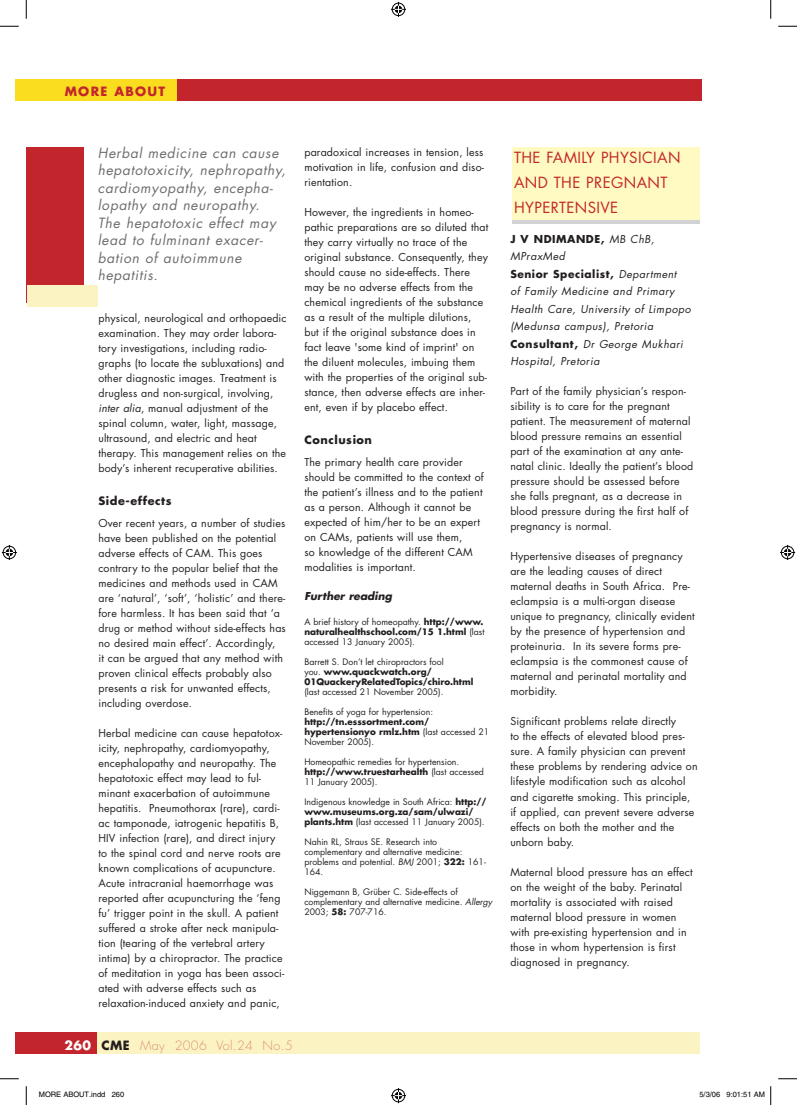
<style>
.page{position:relative;width:797px;height:1105px;background:#fff}
.page>*{position:absolute;margin:0;border:0;box-sizing:border-box;transform-origin:0 0}
.t1{font:15px "Futura";color:#c2262c}
.t2{font:italic 13.75px/17.5px "Futura";letter-spacing:.05em;color:#6c6d70}
.t3{font:300 12.5px "Futura";letter-spacing:.03em;color:#db9079}
.t4{font:700 12.5px "Futura";letter-spacing:.1em;color:#c2262c}
.t5{font:700 11.25px "Futura";letter-spacing:.05em;color:#231f20}
.t6{font:10.62px/15px "Futura";letter-spacing:.015em;color:#231f20}
.t7{font:italic 10.62px/17.5px "Futura";letter-spacing:.05em;color:#231f20}
.t8{font:italic 700 10.62px "Futura";color:#231f20}
.t9{font:8.75px/10px "Futura";color:#231f20}
.t10{font:700 8.75px/10px "Futura";color:#231f20}
.t11{font:7.5px "Helvetica";color:#000}
.s1{font-style:italic}
.s2{font-weight:700}
.s3{font-weight:400}
.s4{font-weight:700;font-style:normal}
.s5{font-weight:700;color:#fff}
.s6{font-weight:700;color:#231f20}
</style>
<div class="page">
<div style="left:16px;top:79px;width:685px;height:22px;background:#c2262c"></div>
<div style="left:16px;top:79px;width:161px;height:22px;background:#fadd1f"></div>
<div style="left:512px;top:160px;width:187px;height:64px;background:linear-gradient(to right,#d1d2d4,#d1d2d4)"></div>
<div style="left:512px;top:147px;width:187px;height:72px;background:#fffac1"></div>
<div style="left:26px;top:147px;width:58px;height:155px;background:#c2262c"></div>
<div style="left:27px;top:286px;width:71px;height:21px;background:#fcf3c2"></div>
<div style="left:24px;top:1033px;width:675px;height:21px;background:#fcf3c2"></div>
<div style="left:16px;top:1033px;width:81px;height:21px;background:#c2262c"></div>
<svg style="left:0;top:25px;width:19px;height:2px"></svg>
<svg style="left:778px;top:25px;width:19px;height:2px"></svg>
<svg style="left:0;top:1078px;width:19px;height:1px"></svg>
<svg style="left:778px;top:1078px;width:19px;height:1px"></svg>
<svg style="left:25px;top:0;width:2px;height:19px"></svg>
<svg style="left:25px;top:1086px;width:2px;height:19px"></svg>
<svg style="left:770px;top:0;width:1px;height:19px"></svg>
<svg style="left:391px;top:2px;width:15px;height:15px"></svg>
<svg style="left:391px;top:1088px;width:15px;height:15px"></svg>
<svg style="left:2px;top:545px;width:15px;height:15px"></svg>
<svg style="left:780px;top:545px;width:15px;height:15px"></svg>
<svg style="left:770px;top:1086px;width:1px;height:19px"></svg>
<p class="t4" style="left:65px;top:83px;width:102px">MORE ABOUT</p>
<p class="t2" style="left:98px;top:144px;width:189px">Herbal medicine can cause hepatotoxicity, nephropathy, cardiomyopathy, encepha&shy;lopathy and neuropathy.<br>The hepatotoxic effect may lead to fulminant exacer&shy;bation of autoimmune hepatitis.</p>
<p class="t6" style="left:98px;top:311px;width:190px">physical, neurological and orthopaedic examination. They may order labora&shy;tory investigations, including radio&shy;graphs (to locate the subluxations) and other diagnostic images. Treatment is drugless and non-surgical, involving, <span class="s1">inter alia</span>, manual adjustment of the spinal column, water, light, massage, ultrasound, and electric and heat therapy. This management relies on the body’s inherent recuperative abilities.</p>
<p class="t5" style="left:98px;top:493px;width:75px">Side-effects</p>
<p class="t6" style="left:98px;top:516px;width:189px">Over recent years, a number of studies have been published on the potential adverse effects of CAM. This goes contrary to the popular belief that the medicines and methods used in CAM are ‘natural’, ‘soft’, ‘holistic’ and there&shy;fore harmless. It has been said that ‘a drug or method without side-effects has no desired main effect’. Accordingly,<br>it can be argued that any method with proven clinical effects probably also presents a risk for unwanted effects, including overdose.</p>
<p class="t6" style="left:98px;top:726px;width:187px">Herbal medicine can cause hepatotox&shy;icity, nephropathy, cardiomyopathy, encephalopathy and neuropathy. The hepatotoxic effect may lead to ful&shy;minant exacerbation of autoimmune hepatitis. Pneumothorax (rare), cardi&shy;ac tamponade, iatrogenic hepatitis B, HIV infection (rare), and direct injury to the spinal cord and nerve roots are known complications of acupuncture.<br>Acute intracranial haemorrhage was reported after acupuncturing the ‘feng fu’ trigger point in the skull. A patient suffered a stroke after neck manipula&shy;tion (tearing of the vertebral artery intima) by a chiropractor. The practice of meditation in yoga has been associ&shy;ated with adverse effects such as relaxation-induced anxiety and panic,</p>
<p class="t6" style="left:304px;top:145px;width:181px;text-align:justify">paradoxical increases in tension, less motivation in life, confusion and diso&shy;rientation.</p>
<p class="t6" style="left:304px;top:205px;width:185px">However, the ingredients in homeo&shy;pathic preparations are so diluted that they carry virtually no trace of the original substance. Consequently, they should cause no side-effects. There may be no adverse effects from the chemical ingredients of the substance as a result of the multiple dilutions, but if the original substance does in fact leave 'some kind of imprint' on the diluent molecules, imbuing them with the properties of the original sub&shy;stance, then adverse effects are inher&shy;ent, even if by placebo effect.</p>
<p class="t5" style="left:304px;top:432px;width:69px">Conclusion</p>
<p class="t6" style="left:304px;top:455px;width:181px">The primary health care provider should be committed to the context of the patient’s illness and to the patient as a person. Although it cannot be expected of him/her to be an expert on CAMs, patients will use them,<br>so knowledge of the different CAM modalities is important.</p>
<p class="t8" style="left:304px;top:588px;width:89px">Further reading</p>
<p class="t9" style="left:304px;top:617px;width:182px">A brief history of homeopathy. <span class="s2">http://www. naturalhealthschool.com/15 1.html</span> (last accessed 13 January 2005).</p>
<p class="t10" style="left:304px;top:656px;width:170px"><span class="s3">Barrett S. Don’t let chiropractors fool<br>you.</span> www.quackwatch.org/<br>01QuackeryRelatedTopics/chiro.html</p>
<p class="t9" style="left:304px;top:687px;width:141px">(last accessed 21 November 2005).</p>
<p class="t9" style="left:304px;top:707px;width:130px">Benefits of yoga for hypertension:</p>
<p class="t10" style="left:304px;top:716px;width:186px">http://tn.esssortment.com/ hypertensionyo rmlz.htm <span class="s3">(last accessed 21<br>November 2005).</span></p>
<p class="t9" style="left:304px;top:757px;width:181px">Homeopathic remedies for hypertension. <span class="s2">http://www.truestarhealth</span> (last accessed<br>11 January 2005).</p>
<p class="t9" style="left:304px;top:797px;width:184px">Indigenous knowledge in South Africa: <span class="s2">http:// www.museums.org.za/sam/ulwazi/ plants.htm</span> (last accessed 11 January 2005).</p>
<p class="t9" style="left:304px;top:837px;width:183px">Nahin RL, Straus SE. Research into complementary and alternative medicine: problems and potential. <span class="s1">BMJ</span> 2001; <span class="s2">322:</span> 161-<br>164.</p>
<p class="t9" style="left:304px;top:887px;width:189px">Niggemann B, Grüber C. Side-effects of complementary and alternative medicine. <span class="s1">Allergy<br></span>2003; <span class="s2">58:</span> 707-716.</p>
<h1 class="t1" style="left:514px;top:148px;width:42px">The family</h1>
<h1 class="t1" style="left:601px;top:148px;width:10px">physician</h1>
<h1 class="t1" style="left:514px;top:173px;width:13px">and</h1>
<h1 class="t1" style="left:554px;top:173px;width:10px">the</h1>
<h1 class="t1" style="left:586px;top:173px;width:11px">pregnant</h1>
<h1 class="t1" style="left:514px;top:198px;width:10px">hypertensive</h1>
<p class="t7" style="left:510px;top:230px;width:182px"><span class="s4">J V Ndimande,</span> MB ChB,<br>MPraxMed<br><span class="s4">Senior Specialist,</span> Department<br>of Family Medicine and Primary<br>Health Care, University of Limpopo (Medunsa campus), Pretoria<br><span class="s4">Consultant,</span> Dr George Mukhari<br>Hospital, Pretoria</p>
<p class="t6" style="left:510px;top:384px;width:184px">Part of the family physician’s respon&shy;sibility is to care for the pregnant patient. The measurement of maternal blood pressure remains an essential part of the examination at any ante&shy;natal clinic. Ideally the patient’s blood pressure should be assessed before she falls pregnant, as a decrease in blood pressure during the first half of pregnancy is normal.</p>
<p class="t6" style="left:510px;top:549px;width:186px">Hypertensive diseases of pregnancy are the leading causes of direct maternal deaths in South Africa. Pre&shy;eclampsia is a multi-organ disease unique to pregnancy, clinically evident by the presence of hypertension and proteinuria. In its severe forms pre&shy;eclampsia is the commonest cause of maternal and perinatal mortality and morbidity.</p>
<p class="t6" style="left:510px;top:714px;width:189px">Significant problems relate directly<br>to the effects of elevated blood pres&shy;sure. A family physician can prevent these problems by rendering advice on lifestyle modification such as alcohol and cigarette smoking. This principle, if applied, can prevent severe adverse effects on both the mother and the unborn baby.</p>
<p class="t6" style="left:510px;top:864px;width:184px">Maternal blood pressure has an effect on the weight of the baby. Perinatal mortality is associated with raised maternal blood pressure in women with pre-existing hypertension and in those in whom hypertension is first diagnosed in pregnancy.</p>
<p class="t3" style="left:64px;top:1037px;width:230px"><span class="s5">260</span> <span class="s6">CME</span> May 2006 Vol.24 No.5</p>
<p class="t11" style="left:39px;top:1090px;width:87px">MORE ABOUT.indd 260</p>
<p class="t11" style="left:699px;top:1090px;width:67px">5/3/06 9:01:51 AM</p>
</div>
